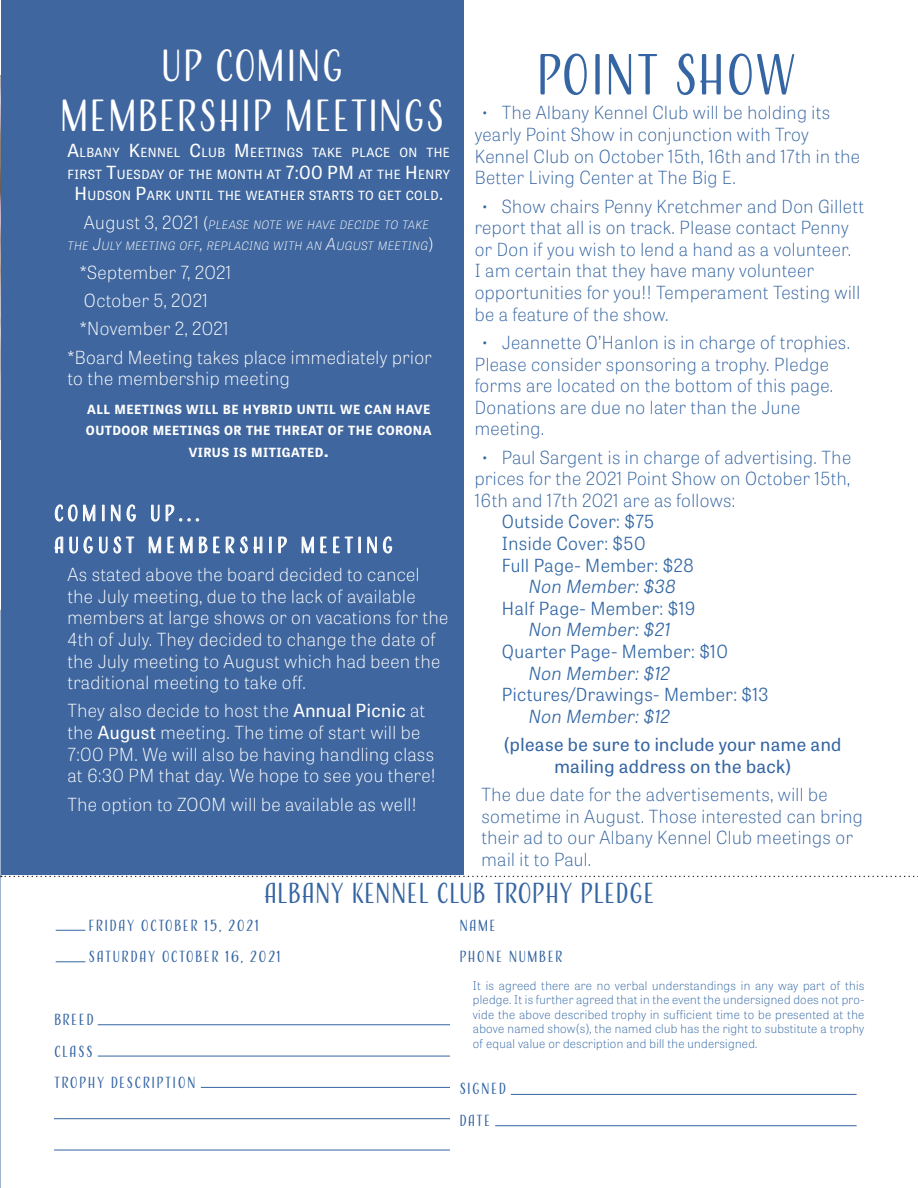
<style>
.page{position:relative;width:918px;height:1188px;background:#fff}
.page>*{position:absolute;margin:0;border:0;box-sizing:border-box;transform-origin:0 0}
.t1{font:54px "Adorn S Condensed Sans";letter-spacing:.01em;color:#3565a2}
.t2{font:42px/50.4px "Adorn S Condensed Sans";letter-spacing:.02em;color:#fff;text-align:center}
.t3{font:27px "Adorn S Condensed Sans";letter-spacing:.005em;color:#3565a2}
.t4{font:21px/32px "Adorn S Condensed Sans";letter-spacing:.19em;color:#fff}
.t5{font:100 18px/21.6px "Tablet Gothic";letter-spacing:.025em;color:#3565a2}
.t6{font:100 18px/21.6px "Tablet Gothic";letter-spacing:.025em;color:#fff}
.t7{font:300 18px/21.6px "Tablet Gothic";letter-spacing:.025em;color:#3267a5}
.t8{font:18px/21.6px "Tablet Gothic";letter-spacing:.02em;color:#3565a2;text-align:center}
.t9{font:italic 300 18px "Tablet Gothic";letter-spacing:.025em;color:#3267a5}
.t10{font:15px/31.5px "Adorn S Condensed Sans";letter-spacing:.09em;color:#3565a2}
.t11{font:12.6px/21.6px "Tablet Gothic";letter-spacing:.035em;color:#fff;text-align:center}
.t12{font:700 12.6px/21.6px "Tablet Gothic";letter-spacing:.035em;color:#fff;text-align:center}
.t13{font:100 12px/14.4px "Tablet Gothic";letter-spacing:.025em;color:#3267a5;text-align:justify}
.t14{font:italic 100 11.55px/21.6px "Tablet Gothic";letter-spacing:.035em;color:#fff}
.s1{font-size:18px}
.s2{font-style:normal;font-size:18px}
.s3{font-style:normal;font-size:16.5px}
.s4{font-size:16.5px}
.s5{font-weight:400}
</style>
<div class="page">
<svg style="left:1px;top:876px;width:917px;height:1px"></svg>
<svg style="left:56px;top:930px;width:29px;height:1px"></svg>
<svg style="left:56px;top:961px;width:29px;height:1px"></svg>
<hr style="left:98px;top:1056px;width:352px;height:1px;background:#3565a2">
<hr style="left:511px;top:1094px;width:346px;height:1px;background:#3565a2">
<hr style="left:495px;top:1125px;width:362px;height:1px;background:#3565a2">
<hr style="left:98px;top:1024px;width:352px;height:1px;background:#3565a2">
<hr style="left:54px;top:1118px;width:396px;height:1px;background:#3565a2">
<hr style="left:54px;top:1150px;width:396px;height:1px;background:#3565a2">
<hr style="left:201px;top:1087px;width:249px;height:1px;background:#3565a2">
<div style="left:1px;top:0;width:462px;height:875px;background:#3f669e"></div>
<img style="left:0;top:76px;width:1px;height:363px">
<h2 class="t2" style="left:59px;top:44px;width:387px">UP COMING<br>MEMBERSHIP MEETINGS</h2>
<p class="t11" style="left:68px;top:143px;width:384px"><span class="s1">A</span>LBANY <span class="s1">K</span>ENNEL <span class="s1">C</span>LUB <span class="s1">M</span>EETINGS TAKE PLACE ON THE<br>FIRST <span class="s1">T</span>UESDAY OF THE MONTH AT <span class="s1">7:00 PM</span> AT THE <span class="s1">H</span>ENRY<br><span class="s1">H</span>UDSON <span class="s1">P</span>ARK UNTIL THE WEATHER STARTS TO GET COLD<span class="s1">.</span></p>
<p class="t14" style="left:68px;top:215px;width:367px;text-indent:16px"><span class="s2">August 3, 2021</span> <span class="s3">(</span>PLEASE NOTE WE HAVE DECIDE TO TAKE<br>THE <span class="s4">J</span>ULY MEETING OFF<span class="s4">,</span> REPLACING WITH AN <span class="s4">A</span>UGUST MEETING<span class="s3">)</span></p>
<p class="t6" style="left:80px;top:263px;width:153px">*September 7, 2021</p>
<p class="t6" style="left:84px;top:291px;width:125px">October 5, 2021</p>
<p class="t6" style="left:80px;top:320px;width:150px">*November 2, 2021</p>
<p class="t6" style="left:68px;top:348px;width:366px">*Board Meeting takes place immediately prior</p>
<p class="t6" style="left:68px;top:370px;width:224px">to the membership meeting</p>
<p class="t12" style="left:86px;top:399px;width:347px">ALL MEETINGS WILL BE HYBRID UNTIL WE CAN HAVE<br>OUTDOOR MEETINGS OR THE THREAT OF THE CORONA<br>VIRUS IS MITIGATED<span class="s1">.</span></p>
<h1 class="t1" style="left:536px;top:54px;width:261px">POINT SHOW</h1>
<p class="t5" style="left:475px;top:104px;width:387px;text-indent:7px">• The Albany Kennel Club will be holding its yearly Point Show in conjunction with Troy Kennel Club on October 15th, 16th and 17th in the Better Living Center at The Big E.</p>
<p class="t5" style="left:475px;top:197px;width:391px;text-indent:7px">• Show chairs Penny Kretchmer and Don Gillett report that all is on track. Please contact Penny or Don if you wish to lend a hand as a volunteer.<br>I am certain that they have many volunteer opportunities for you!! Temperament Testing will be a feature of the show.</p>
<p class="t5" style="left:475px;top:333px;width:377px;text-indent:7px">• Jeannette O’Hanlon is in charge of trophies.<br>Please consider sponsoring a trophy. Pledge forms are located on the bottom of this page.<br>Donations are due no later than the June meeting.</p>
<p class="t5" style="left:475px;top:448px;width:378px;text-align:justify;text-indent:7px">• Paul Sargent is in charge of advertising. The prices for the 2021 Point Show on October 15th, 16th and 17th 2021 are as follows:</p>
<p class="t7" style="left:502px;top:513px;width:194px">Outside Cover: $75<br>Inside Cover: $50<br>Full Page- Member: $28</p>
<p class="t9" style="left:529px;top:580px;width:149px">Non Member: $38</p>
<p class="t7" style="left:502px;top:599px;width:195px">Half Page- Member: $19</p>
<p class="t9" style="left:529px;top:623px;width:143px">Non Member: $21</p>
<p class="t7" style="left:502px;top:642px;width:228px">Quarter Page- Member: $10</p>
<p class="t9" style="left:529px;top:666px;width:143px">Non Member: $12</p>
<p class="t7" style="left:502px;top:686px;width:268px">Pictures/Drawings- Member: $13</p>
<p class="t9" style="left:529px;top:710px;width:143px">Non Member: $12</p>
<p class="t8" style="left:504px;top:735px;width:339px">(please be sure to include your name and mailing address on the back)</p>
<p class="t5" style="left:482px;top:785px;width:383px">The due date for the advertisements, will be sometime in August. Those interested can bring their ad to our Albany Kennel Club meetings or mail it to Paul.</p>
<h3 class="t3" style="left:264px;top:882px;width:392px">ALBANY KENNEL CLUB TROPHY PLEDGE</h3>
<p class="t10" style="left:89px;top:911px;width:194px">FRIDAY OCTOBER 15, 2021<br>SATURDAY OCTOBER 16, 2021</p>
<p class="t4" style="left:54px;top:499px;width:340px">COMING UP...<br>AUGUST MEMBERSHIP MEETING</p>
<p class="t6" style="left:68px;top:565px;width:382px">As stated above the board decided to cancel the July meeting, due to the lack of available members at large shows or on vacations for the 4th of July. They decided to change the date of the July meeting to August which had been the traditional meeting to take off.</p>
<p class="t6" style="left:68px;top:702px;width:370px">They also decide to host the <span class="s5">Annual Picnic</span> at the <span class="s5">August</span> meeting. The time of start will be 7:00 PM. We will also be having handling class at 6:30 PM that day. We hope to see you there!</p>
<p class="t6" style="left:68px;top:795px;width:351px">The option to ZOOM will be available as well!</p>
<p class="t10" style="left:459px;top:911px;width:105px">NAME<br>PHONE NUMBER</p>
<p class="t13" style="left:473px;top:980px;width:393px">It is agreed there are no verbal understandings in any way part of this pledge. It is further agreed that in the event the undersigned does not pro&shy;vide the above described trophy in sufficient time to be presented at the above named show(s), the named club has the right to substitute a trophy of equal value or description and bill the undersigned.</p>
<p class="t10" style="left:459px;top:1074px;width:48px">SIGNED<br>DATE</p>
<p class="t10" style="left:54px;top:1005px;width:143px">BREED<br>CLASS<br>TROPHY DESCRIPTION</p>
</div>
